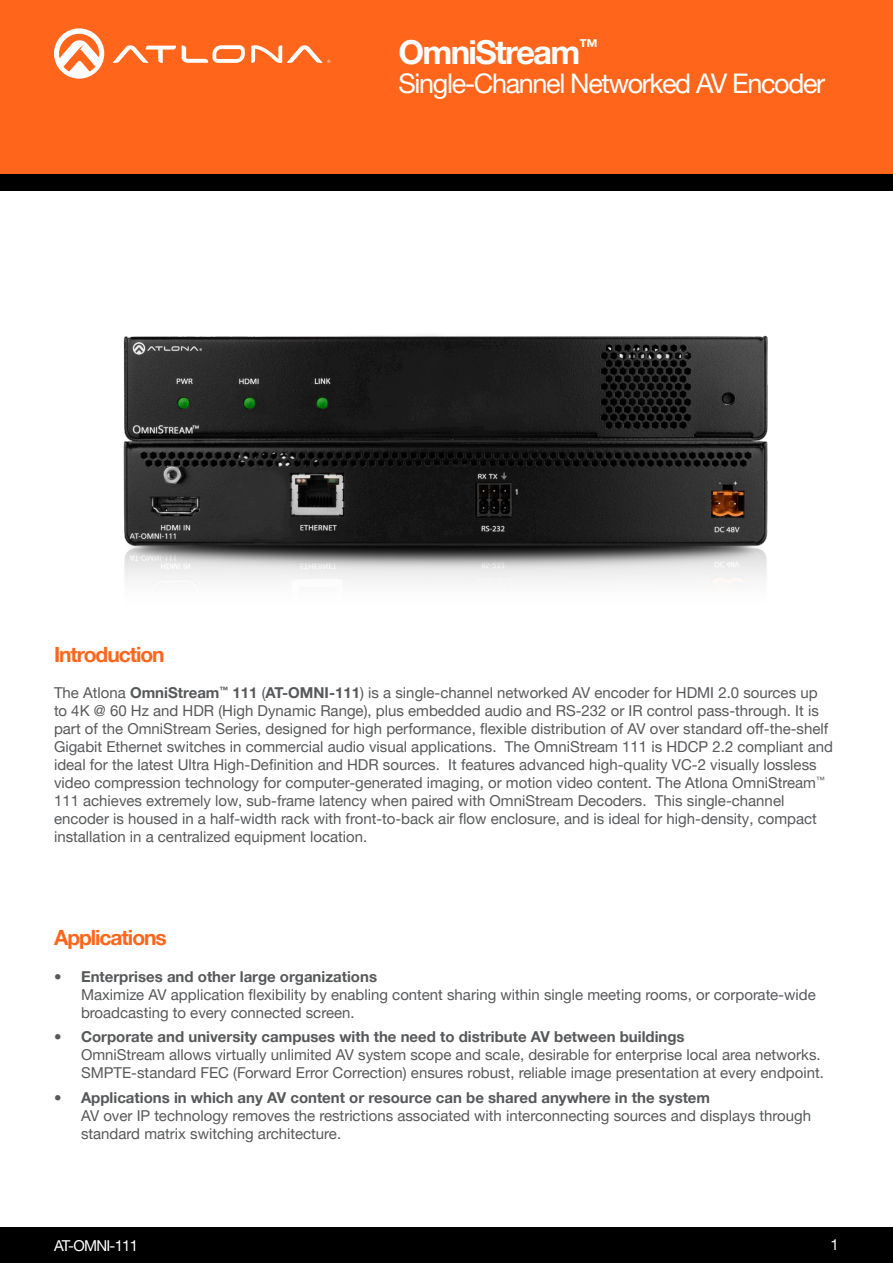
<style>
.page{position:relative;width:893px;height:1263px;background:#fff}
.page>*{position:absolute;margin:0;border:0;box-sizing:border-box;transform-origin:0 0}
.t1{font:700 33px "Helvetica Neue LTW1 G";letter-spacing:-.05em;color:#fff}
.t2{font:27px "Helvetica Neue LTW1 G";letter-spacing:-.05em;color:#fff}
.Product_Type_First_P{font:700 21px "Helvetica Neue LTW1 G";letter-spacing:-.05em;color:#ff661c}
.Product_Type_First_P-2{font:15px/18px "Helvetica Neue LTW1 G";color:#57585a}
.t3{font:15px "Helvetica Neue LTW1 G";letter-spacing:-.05em;color:#fff}
.s1{font-weight:700}
</style>
<div class="page">
<div style="left:0;top:1227px;width:893px;height:36px;background:#000"></div>
<div style="left:0;top:0;width:893px;height:174px;background:#ff661c"></div>
<div style="left:0;top:174px;width:893px;height:17px;background:#000"></div>
<svg style="left:182px;top:45px;width:63px;height:18px"></svg>
<svg style="left:113px;top:45px;width:63px;height:18px"></svg>
<svg style="left:251px;top:45px;width:79px;height:18px"></svg>
<svg style="left:54px;top:28px;width:50px;height:51px"></svg>
<img style="left:123px;top:335px;width:645px;height:244px">
<h1 class="t1" style="left:398px;top:32px;width:201px">OmniStream<sup>™</sup></h1>
<p class="Product_Type_First_P" style="left:54px;top:641px;width:112px">Introduction</p>
<h2 class="t2" style="left:398px;top:67px;width:428px">Single-Channel Networked AV Encoder</h2>
<p class="Product_Type_First_P-2" style="left:54px;top:684px;width:781px">The Atlona <span class="s1">OmniStream</span><sup>™</sup> <span class="s1">111</span> (<span class="s1">AT-OMNI-111</span>) is a single-channel networked AV encoder for HDMI 2.0 sources up to 4K @ 60 Hz and HDR (High Dynamic Range), plus embedded audio and RS-232 or IR control pass-through. It is part of the OmniStream Series, designed for high performance, flexible distribution of AV over standard off-the-shelf Gigabit Ethernet switches in commercial audio visual applications. The OmniStream 111 is HDCP 2.2 compliant and ideal for the latest Ultra High-Definition and HDR sources. It features advanced high-quality VC-2 visually lossless video compression technology for computer-generated imaging, or motion video content. The Atlona OmniStream<sup>™ </sup>111 achieves extremely low, sub-frame latency when paired with OmniStream Decoders. This single-channel encoder is housed in a half-width rack with front-to-back air flow enclosure, and is ideal for high-density, compact installation in a centralized equipment location.</p>
<p class="Product_Type_First_P" style="left:54px;top:925px;width:114px">Applications</p>
<p class="Product_Type_First_P-2" style="left:81px;top:967px;width:736px;text-indent:-27px"><span class="s1">• Enterprises and other large organizations<br></span>Maximize AV application flexibility by enabling content sharing within single meeting rooms, or corporate-wide broadcasting to every connected screen.</p>
<p class="Product_Type_First_P-2" style="left:81px;top:1028px;width:744px;text-indent:-27px"><span class="s1">• Corporate and university campuses with the need to distribute AV between buildings<br></span>OmniStream allows virtually unlimited AV system scope and scale, desirable for enterprise local area networks.<br>SMPTE-standard FEC (Forward Error Correction) ensures robust, reliable image presentation at every endpoint.</p>
<p class="Product_Type_First_P-2" style="left:81px;top:1089px;width:731px;text-indent:-27px"><span class="s1">• Applications in which any AV content or resource can be shared anywhere in the system<br></span>AV over IP technology removes the restrictions associated with interconnecting sources and displays through standard matrix switching architecture.</p>
<p class="t3" style="left:54px;top:1236px;width:86px">AT-OMNI-111</p>
<p class="t3" style="left:831px;top:1235px;width:10px">1</p>
</div>
